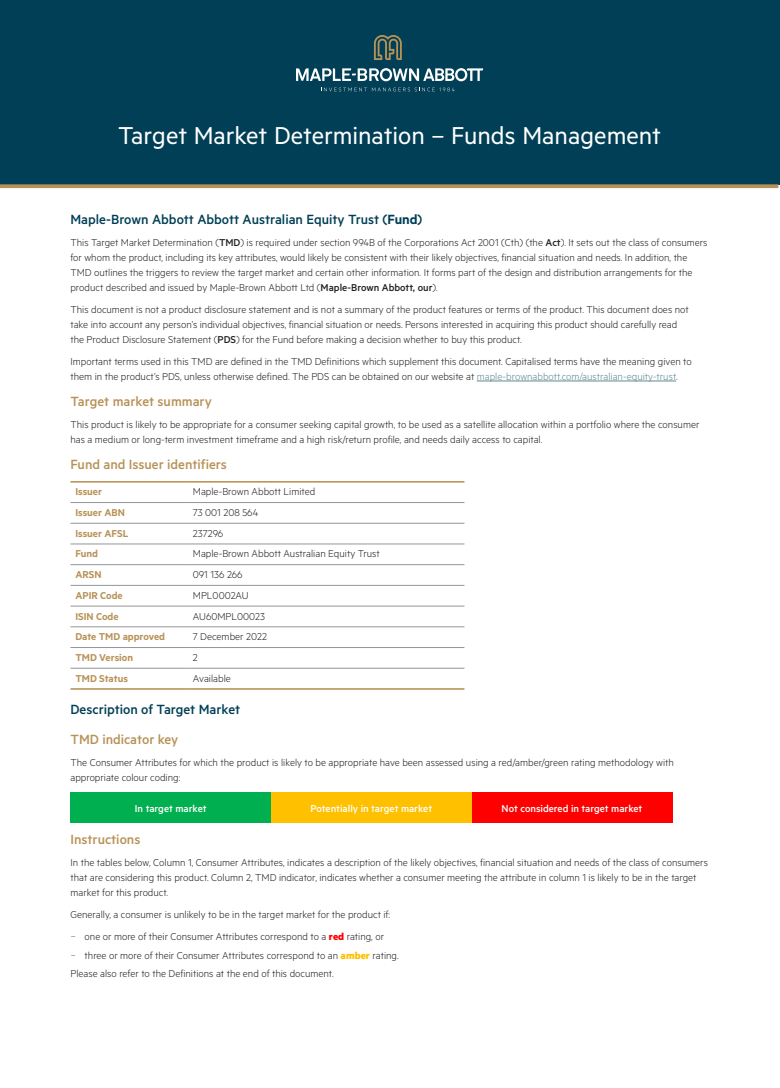
<style>
.page{position:relative;width:780px;height:1088px;background:#fff}
.page>*{position:absolute;margin:0;border:0;box-sizing:border-box;transform-origin:0 0}
.PDS_White_header_tit{font:27.5px "Metric";color:#fff}
.TMD_Navy_heading{font:500 15px "Metric";color:#003f55}
.TMD_Gold_subheading{font:500 15px "Metric";color:#b79257}
.Normal_text{font:300 11.25px/15px "Metric";color:#231f20}
.Table_text{font:300 11.25px "Metric";color:#231f20}
.Subheading_2{font:600 11.25px "Metric";color:#b79257}
.Table_text-2{font:500 11.25px "Metric";color:#fff}
.s1{font-weight:600}
.s2{font-weight:500}
.s3{color:#5f8794}
.s4{font-weight:100}
.s5{font-weight:700;color:#f00}
.s6{font-weight:700;color:#ffc000}
</style>
<div class="page">
<hr style="left:476px;top:381px;width:200px;height:1px;background:#5f8794">
<hr style="left:70px;top:523px;width:118px;height:1px;background:#939598">
<hr style="left:188px;top:523px;width:276px;height:1px;background:#939598">
<hr style="left:70px;top:544px;width:118px;height:1px;background:#939598">
<hr style="left:188px;top:544px;width:276px;height:1px;background:#939598">
<hr style="left:70px;top:564px;width:118px;height:1px;background:#939598">
<hr style="left:188px;top:564px;width:276px;height:1px;background:#939598">
<hr style="left:70px;top:585px;width:118px;height:1px;background:#939598">
<hr style="left:188px;top:585px;width:276px;height:1px;background:#939598">
<hr style="left:70px;top:606px;width:118px;height:1px;background:#939598">
<hr style="left:188px;top:606px;width:276px;height:1px;background:#939598">
<hr style="left:70px;top:626px;width:118px;height:1px;background:#939598">
<hr style="left:188px;top:626px;width:276px;height:1px;background:#939598">
<hr style="left:70px;top:647px;width:118px;height:1px;background:#939598">
<hr style="left:188px;top:647px;width:276px;height:1px;background:#939598">
<hr style="left:70px;top:668px;width:118px;height:1px;background:#939598">
<hr style="left:188px;top:668px;width:276px;height:1px;background:#939598">
<hr style="left:70px;top:502px;width:118px;height:1px;background:#939598">
<hr style="left:188px;top:502px;width:276px;height:1px;background:#939598">
<hr style="left:70px;top:481px;width:118px;height:2px;background:#b79257">
<hr style="left:188px;top:481px;width:276px;height:2px;background:#b79257">
<hr style="left:70px;top:688px;width:118px;height:2px;background:#b79257">
<hr style="left:188px;top:688px;width:276px;height:2px;background:#b79257">
<div style="left:70px;top:793px;width:201px;height:30px;background:#00b050"></div>
<div style="left:271px;top:793px;width:200px;height:30px;background:#ffc000"></div>
<div style="left:471px;top:793px;width:201px;height:30px;background:#f00"></div>
<div style="left:1px;top:0;width:779px;height:184px;background:#003f55"></div>
<svg style="left:0;top:184px;width:778px;height:4px;background:#a68a56"></svg>
<svg style="left:296px;top:68px;width:187px;height:13px"></svg>
<svg style="left:321px;top:88px;width:133px;height:3px"></svg>
<svg style="left:374px;top:35px;width:28px;height:25px"></svg>
<p class="PDS_White_header_tit" style="left:118px;top:119px;width:544px">Target Market Determination – Funds Management</p>
<p class="TMD_Navy_heading" style="left:70px;top:210px;width:353px">Maple-Brown Abbott Abbott Australian Equity Trust (<span class="s1">Fund</span>)</p>
<p class="Normal_text" style="left:70px;top:234px;width:638px">This Target Market Determination (<span class="s2">TMD</span>) is required under section 994B of the Corporations Act 2001 (Cth) (the <span class="s2">Act</span>). It sets out the class of consumers for whom the product, including its key attributes, would likely be consistent with their likely objectives, financial situation and needs. In addition, the TMD outlines the triggers to review the target market and certain other information. It forms part of the design and distribution arrangements for the product described and issued by Maple-Brown Abbott Ltd (<span class="s2">Maple-Brown Abbott, our</span>).</p>
<p class="Normal_text" style="left:70px;top:302px;width:619px">This document is not a product disclosure statement and is not a summary of the product features or terms of the product. This document does not take into account any person’s individual objectives, financial situation or needs. Persons interested in acquiring this product should carefully read the Product Disclosure Statement (<span class="s2">PDS</span>) for the Fund before making a decision whether to buy this product.</p>
<p class="Normal_text" style="left:70px;top:354px;width:622px">Important terms used in this TMD are defined in the TMD Definitions which supplement this document. Capitalised terms have the meaning given to them in the product’s PDS, unless otherwise defined. The PDS can be obtained on our website at <span class="s3">maple-brownabbott.com/australian-equity-trust</span>.</p>
<p class="TMD_Gold_subheading" style="left:70px;top:393px;width:143px">Target market summary</p>
<p class="Normal_text" style="left:70px;top:417px;width:630px">This product is likely to be appropriate for a consumer seeking capital growth, to be used as a satellite allocation within a portfolio where the consumer has a medium or long-term investment timeframe and a high risk/return profile, and needs daily access to capital.</p>
<p class="TMD_Gold_subheading" style="left:70px;top:455px;width:158px">Fund and Issuer identifiers</p>
<p class="Subheading_2" style="left:75px;top:485px;width:28px">Issuer</p>
<p class="Table_text" style="left:193px;top:485px;width:124px">Maple-Brown Abbott Limited</p>
<p class="Subheading_2" style="left:75px;top:506px;width:51px">Issuer ABN</p>
<p class="Table_text" style="left:193px;top:506px;width:67px">73 001 208 564</p>
<p class="Subheading_2" style="left:75px;top:526px;width:55px">Issuer AFSL</p>
<p class="Table_text" style="left:193px;top:527px;width:32px">237296</p>
<p class="Subheading_2" style="left:75px;top:547px;width:24px">Fund</p>
<p class="Table_text" style="left:193px;top:547px;width:188px">Maple-Brown Abbott Australian Equity Trust</p>
<p class="Subheading_2" style="left:75px;top:568px;width:28px">ARSN</p>
<p class="Table_text" style="left:193px;top:568px;width:51px">091 136 266</p>
<p class="Subheading_2" style="left:75px;top:588px;width:49px">APIR Code</p>
<p class="Table_text" style="left:193px;top:589px;width:57px">MPL0002AU</p>
<p class="Subheading_2" style="left:75px;top:609px;width:45px">ISIN Code</p>
<p class="Table_text" style="left:193px;top:609px;width:74px">AU60MPL00023</p>
<p class="Subheading_2" style="left:75px;top:630px;width:91px">Date TMD approved</p>
<p class="Table_text" style="left:193px;top:630px;width:76px">7 December 2022</p>
<p class="Subheading_2" style="left:75px;top:651px;width:59px">TMD Version</p>
<p class="Table_text" style="left:193px;top:651px;width:6px">2</p>
<p class="Subheading_2" style="left:75px;top:671px;width:54px">TMD Status</p>
<p class="Table_text" style="left:193px;top:671px;width:39px">Available</p>
<p class="TMD_Navy_heading" style="left:70px;top:701px;width:171px">Description of Target Market</p>
<p class="TMD_Gold_subheading" style="left:70px;top:730px;width:109px">TMD indicator key</p>
<p class="Normal_text" style="left:70px;top:754px;width:605px">The Consumer Attributes for which the product is likely to be appropriate have been assessed using a red/amber/green rating methodology with appropriate colour coding:</p>
<p class="Table_text-2" style="left:135px;top:802px;width:73px">In target market</p>
<p class="Table_text-2" style="left:310px;top:802px;width:123px">Potentially in target market</p>
<p class="Table_text-2" style="left:501px;top:802px;width:142px">Not considered in target market</p>
<p class="TMD_Gold_subheading" style="left:70px;top:830px;width:71px">Instructions</p>
<p class="Normal_text" style="left:70px;top:854px;width:639px">In the tables below, Column 1, Consumer Attributes, indicates a description of the likely objectives, financial situation and needs of the class of consumers that are considering this product. Column 2, TMD indicator, indicates whether a consumer meeting the attribute in column 1 is likely to be in the target market for this product.</p>
<p class="Normal_text" style="left:70px;top:906px;width:321px">Generally, a consumer is unlikely to be in the target market for the product if:</p>
<p class="Normal_text" style="left:70px;top:929px;width:315px"><span class="s4">−</span> one or more of their Consumer Attributes correspond to a <span class="s5">red</span> rating, or</p>
<p class="Normal_text" style="left:70px;top:947px;width:330px"><span class="s4">−</span> three or more of their Consumer Attributes correspond to an <span class="s6">amber</span> rating.</p>
<p class="Normal_text" style="left:70px;top:966px;width:265px">Please also refer to the Definitions at the end of this document.</p>
</div>
